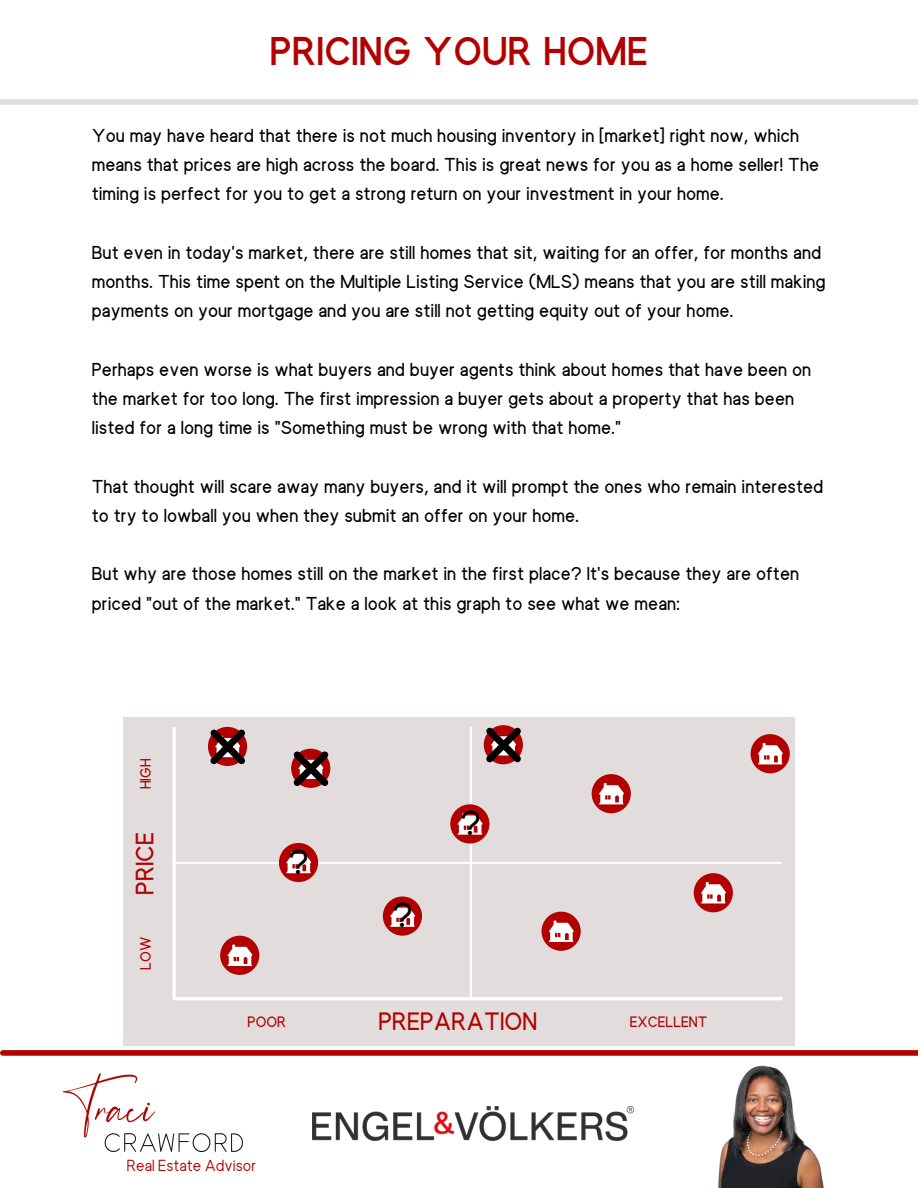
<style>
.page{position:relative;width:918px;height:1188px;background:#fff}
.page>*{position:absolute;margin:0;border:0;box-sizing:border-box;transform-origin:0 0}
.t1{font:700 45px "Giuconda";color:#b30000}
.t2{font:600 39.45px "Giuconda";color:#000}
.t3{font:600 28.2px "Giuconda";color:#b30000}
.t4{font:600 21px/29.2px "Giuconda";color:#000}
.t5{font:18px "Giuconda";color:#b30000}
.t6{font:600 16.95px "Giuconda";color:#b30000}
</style>
<div class="page">
<div style="left:125px;top:719px;width:668px;height:326px;background:#e2dcdc"></div>
<hr style="left:174px;top:862px;width:607px;height:2px;background:#fdfefb">
<svg style="left:172px;top:729px;width:4px;height:270px"></svg>
<hr style="left:470px;top:728px;width:2px;height:271px;background:#fff">
<hr style="left:176px;top:997px;width:605px;height:3px;background:#fff">
<div style="left:220px;top:936px;width:39px;height:39px;background:#b30000;border-radius:50%"></div>
<svg style="left:228px;top:945px;width:24px;height:21px"></svg>
<div style="left:383px;top:896px;width:39px;height:40px;background:#b30000;border-radius:50%"></div>
<svg style="left:390px;top:905px;width:25px;height:22px"></svg>
<div style="left:279px;top:843px;width:39px;height:39px;background:#b30000;border-radius:50%"></div>
<svg style="left:286px;top:852px;width:25px;height:21px"></svg>
<div style="left:208px;top:727px;width:39px;height:39px;background:#b30000;border-radius:50%"></div>
<svg style="left:484px;top:725px;width:39px;height:39px"></svg>
<div style="left:751px;top:734px;width:39px;height:39px;background:#b30000;border-radius:50%"></div>
<svg style="left:758px;top:743px;width:25px;height:21px"></svg>
<div style="left:694px;top:873px;width:39px;height:39px;background:#b30000;border-radius:50%"></div>
<svg style="left:701px;top:882px;width:25px;height:21px"></svg>
<div style="left:542px;top:912px;width:39px;height:39px;background:#b30000;border-radius:50%"></div>
<svg style="left:549px;top:921px;width:25px;height:21px"></svg>
<div style="left:592px;top:774px;width:39px;height:39px;background:#b30000;border-radius:50%"></div>
<svg style="left:599px;top:783px;width:25px;height:21px"></svg>
<svg style="left:210px;top:729px;width:35px;height:35px"></svg>
<svg style="left:486px;top:727px;width:35px;height:35px"></svg>
<svg style="left:291px;top:749px;width:39px;height:39px"></svg>
<svg style="left:293px;top:751px;width:36px;height:35px"></svg>
<div style="left:450px;top:804px;width:39px;height:40px;background:#b30000;border-radius:50%"></div>
<svg style="left:458px;top:813px;width:24px;height:22px"></svg>
<div style="left:0;top:99px;width:918px;height:6px;background:#e2dcdc"></div>
<div style="left:3px;top:1050px;width:915px;height:6px;background:#b30000"></div>
<img style="left:718px;top:1066px;width:106px;height:122px">
<img style="left:63px;top:1074px;width:179px;height:77px">
<img style="left:313px;top:1106px;width:320px;height:34px">
<h1 class="t1" style="left:270px;top:26px;width:380px">PRICING YOUR HOME</h1>
<p class="t4" style="left:92px;top:121px;width:729px">You may have heard that there is not much housing inventory in [market] right now, which means that prices are high across the board. This is great news for you as a home seller! The timing is perfect for you to get a strong return on your investment in your home.</p>
<p class="t4" style="left:92px;top:238px;width:735px">But even in today's market, there are still homes that sit, waiting for an offer, for months and months. This time spent on the Multiple Listing Service (MLS) means that you are still making payments on your mortgage and you are still not getting equity out of your home.</p>
<p class="t4" style="left:92px;top:355px;width:721px">Perhaps even worse is what buyers and buyer agents think about homes that have been on the market for too long. The first impression a buyer gets about a property that has been listed for a long time is "Something must be wrong with that home."</p>
<p class="t4" style="left:92px;top:472px;width:733px">That thought will scare away many buyers, and it will prompt the ones who remain interested to try to lowball you when they submit an offer on your home.</p>
<p class="t4" style="left:92px;top:560px;width:709px">But why are those homes still on the market in the first place? It's because they are often priced "out of the market." Take a look at this graph to see what we mean:</p>
<p class="t6" style="left:136px;top:789px;width:32px;rotate:-90deg">HIGH</p>
<h3 class="t3" style="left:129px;top:895px;width:64px;rotate:-90deg">PRICE</h3>
<p class="t6" style="left:136px;top:970px;width:35px;rotate:-90deg">LOW</p>
<h2 class="t2" style="left:288px;top:840px;width:22px">?</h2>
<h2 class="t2" style="left:392px;top:893px;width:22px">?</h2>
<h2 class="t2" style="left:460px;top:801px;width:22px">?</h2>
<p class="t6" style="left:248px;top:1013px;width:40px">POOR</p>
<h3 class="t3" style="left:378px;top:1006px;width:160px">PREPARATION</h3>
<p class="t6" style="left:630px;top:1013px;width:79px">EXCELLENT</p>
<p class="t5" style="left:127px;top:1156px;width:131px">Real Estate Advisor</p>
</div>
